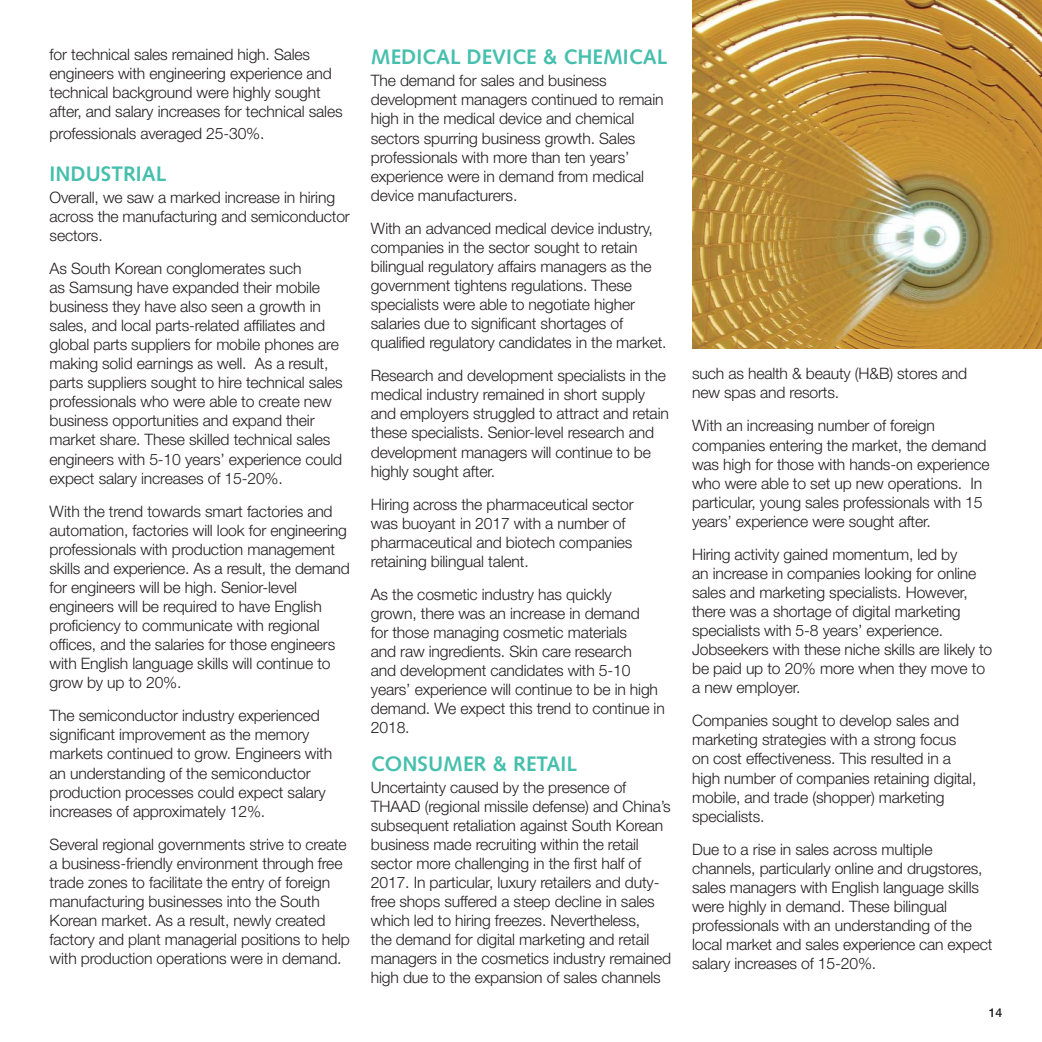
<style>
.page{position:relative;width:1042px;height:1042px;background:#fff}
.page>*{position:absolute;margin:0;border:0;box-sizing:border-box;transform-origin:0 0}
.t1{font:700 21px "Syntax LT Std";color:#46bfad}
.t2{font:300 15.75px/19.1px "Helvetica Neue LT Std";letter-spacing:-.01em;color:#231f20}
.t3{font:500 12.25px "Helvetica Neue";color:#231f20}
</style>
<div class="page">
<img style="left:692px;top:0;width:350px;height:348px">
<p class="t2" style="left:50px;top:47px;width:294px">for technical sales remained high. Sales engineers with engineering experience and technical background were highly sought after, and salary increases for technical sales</p>
<p class="t2" style="left:50px;top:126px;width:216px">professionals averaged 25-30%.</p>
<h1 class="t1" style="left:50px;top:161px;width:118px">INDUSTRIAL</h1>
<p class="t2" style="left:50px;top:189px;width:302px">Overall, we saw a marked increase in hiring across the manufacturing and semiconductor sectors.</p>
<p class="t2" style="left:50px;top:261px;width:295px">As South Korean conglomerates such<br>as Samsung have expanded their mobile business they have also seen a growth in sales, and local parts-related affiliates and global parts suppliers for mobile phones are making solid earnings as well. As a result, parts suppliers sought to hire technical sales professionals who were able to create new business opportunities and expand their market share. These skilled technical sales engineers with 5-10 years’ experience could expect salary increases of 15-20%.</p>
<p class="t2" style="left:50px;top:503px;width:302px">With the trend towards smart factories and automation, factories will look for engineering professionals with production management skills and experience. As a result, the demand for engineers will be high. Senior-level engineers will be required to have English proficiency to communicate with regional offices, and the salaries for those engineers with English language skills will continue to grow by up to 20%.</p>
<p class="t2" style="left:50px;top:708px;width:284px">The semiconductor industry experienced significant improvement as the memory markets continued to grow. Engineers with an understanding of the semiconductor production processes could expect salary increases of approximately 12%.</p>
<p class="t2" style="left:50px;top:836px;width:302px">Several regional governments strive to create a business-friendly environment through free trade zones to facilitate the entry of foreign manufacturing businesses into the South Korean market. As a result, newly created factory and plant managerial positions to help with production operations were in demand.</p>
<h1 class="t1" style="left:371px;top:45px;width:298px">MEDICAL DEVICE &amp; CHEMICAL</h1>
<p class="t2" style="left:371px;top:73px;width:294px">The demand for sales and business development managers continued to remain high in the medical device and chemical sectors spurring business growth. Sales professionals with more than ten years’ experience were in demand from medical device manufacturers.</p>
<p class="t2" style="left:371px;top:221px;width:297px">With an advanced medical device industry, companies in the sector sought to retain bilingual regulatory affairs managers as the government tightens regulations. These specialists were able to negotiate higher salaries due to significant shortages of qualified regulatory candidates in the market.</p>
<p class="t2" style="left:371px;top:368px;width:299px">Research and development specialists in the medical industry remained in short supply and employers struggled to attract and retain these specialists. Senior-level research and development managers will continue to be highly sought after.</p>
<p class="t2" style="left:371px;top:496px;width:264px">Hiring across the pharmaceutical sector was buoyant in 2017 with a number of pharmaceutical and biotech companies retaining bilingual talent.</p>
<p class="t2" style="left:371px;top:586px;width:295px">As the cosmetic industry has quickly<br>grown, there was an increase in demand<br>for those managing cosmetic materials<br>and raw ingredients. Skin care research<br>and development candidates with 5-10 years’ experience will continue to be in high demand. We expect this trend to continue in 2018.</p>
<h1 class="t1" style="left:371px;top:751px;width:208px">CONSUMER &amp; RETAIL</h1>
<p class="t2" style="left:371px;top:779px;width:302px">Uncertainty caused by the presence of THAAD (regional missile defense) and China’s subsequent retaliation against South Korean business made recruiting within the retail sector more challenging in the first half of 2017. In particular, luxury retailers and duty&shy;free shops suffered a steep decline in sales which led to hiring freezes. Nevertheless,<br>the demand for digital marketing and retail managers in the cosmetics industry remained high due to the expansion of sales channels</p>
<p class="t2" style="left:692px;top:366px;width:277px">such as health &amp; beauty (H&amp;B) stores and new spas and resorts.</p>
<p class="t2" style="left:692px;top:418px;width:299px">With an increasing number of foreign companies entering the market, the demand was high for those with hands-on experience who were able to set up new operations. In particular, young sales professionals with 15 years’ experience were sought after.</p>
<p class="t2" style="left:692px;top:546px;width:302px">Hiring activity gained momentum, led by<br>an increase in companies looking for online sales and marketing specialists. However, there was a shortage of digital marketing specialists with 5-8 years’ experience.<br>Jobseekers with these niche skills are likely to be paid up to 20% more when they move to a new employer.</p>
<p class="t2" style="left:692px;top:713px;width:286px">Companies sought to develop sales and marketing strategies with a strong focus on cost effectiveness. This resulted in a high number of companies retaining digital, mobile, and trade (shopper) marketing specialists.</p>
<p class="t2" style="left:692px;top:841px;width:302px">Due to a rise in sales across multiple channels, particularly online and drugstores, sales managers with English language skills were highly in demand. These bilingual professionals with an understanding of the local market and sales experience can expect salary increases of 15-20%.</p>
<p class="t3" style="left:988px;top:1004px;width:15px">14</p>
</div>
